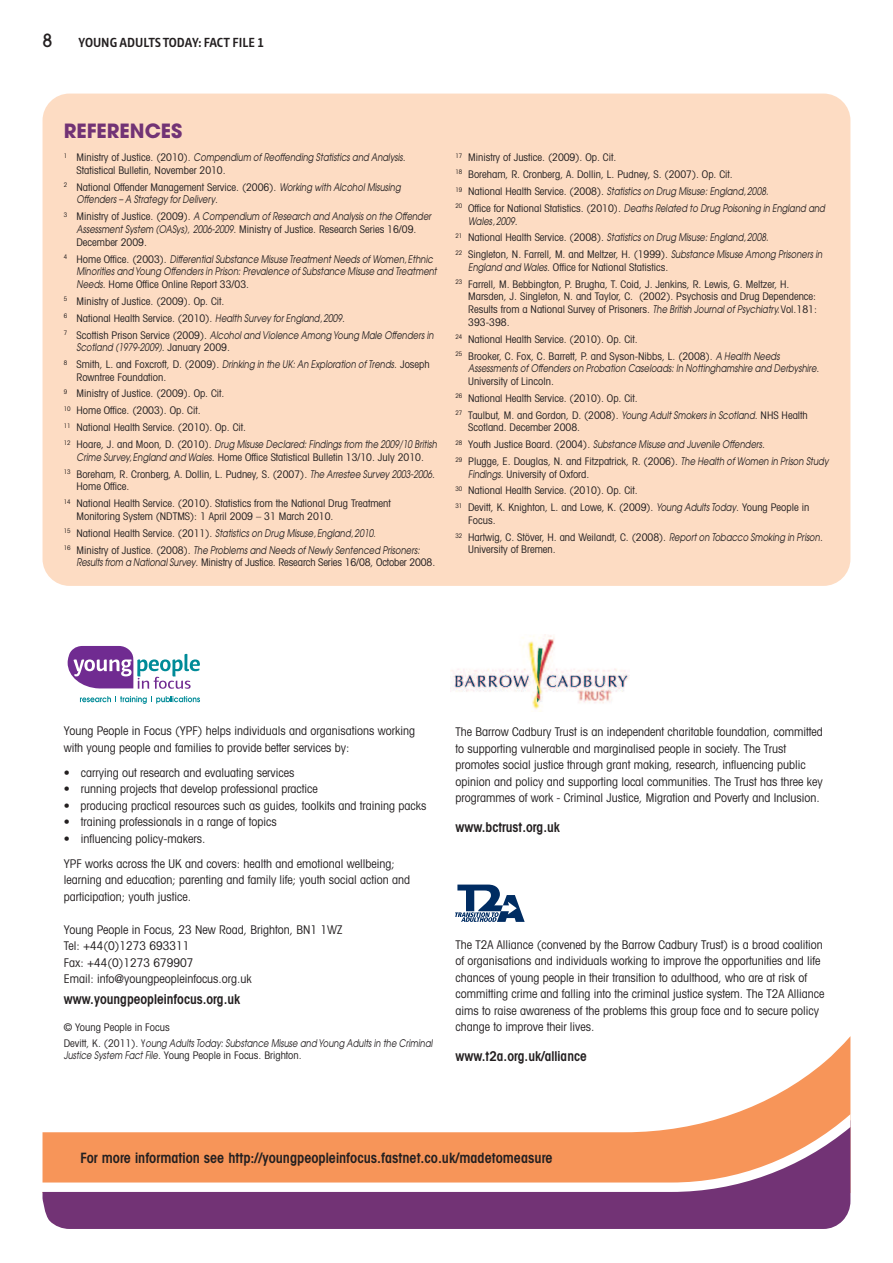
<style>
.page{position:relative;width:893px;height:1263px;background:#fff}
.page>*{position:absolute;margin:0;border:0;box-sizing:border-box;transform-origin:0 0}
.t1{font:700 19.5px "Avant Garde";color:#723375}
.t2{font:500 18px "Avant Garde";color:#231f20}
.t3{font:600 condensed 14.25px "Avant Garde";color:#231f20}
.t4{font:600 condensed 13.5px "Avant Garde";color:#231f20}
.t5{font:700 13.5px "Haptic";color:#231f20;scale:.9 1}
.t6{font:condensed 12px/16.5px "Avant Garde";color:#231f20}
.t7{font:condensed 10.5px/17px "Avant Garde";color:#231f20}
.t8{font:italic 10.5px/12.6px "Avant Garde";letter-spacing:.005em;color:#231f20;scale:.8 1}
.s1{font-style:italic;font-stretch:normal}
.s2{font-style:normal;font-stretch:condensed}
</style>
<div class="page">
<div style="left:43px;top:94px;width:807px;height:492px;background:#fddcc3;border-radius:27px"></div>
<img style="left:451px;top:634px;width:178px;height:78px">
<svg style="left:68px;top:646px;width:132px;height:43px"></svg>
<svg style="left:80px;top:696px;width:120px;height:8px"></svg>
<svg style="left:733px;top:1037px;width:117px;height:77px"></svg>
<div style="left:43px;top:1192px;width:807px;height:37px;background:#723375"></div>
<svg style="left:42px;top:1114px;width:808px;height:78px;fill:#f79559"></svg>
<svg style="left:455px;top:884px;width:70px;height:38px"></svg>
<h2 class="t2" style="left:43px;top:33px;width:11px">8</h2>
<p class="t5" style="left:78px;top:37px;width:208px">YOUNG ADULTSTODAY: FACT FILE 1</p>
<h1 class="t1" style="left:64px;top:123px;width:120px">REFERENCES</h1>
<p class="t7" style="left:77px;top:152px;width:331px;line-height:12.5px;text-indent:-13px"><sup>1</sup> Ministry of Justice. (2010). <span class="s1">Compendium of Reoffending Statistics and Analysis</span>.<br>Statistical Bulletin, November 2010.</p>
<p class="t8" style="left:77px;top:181px;width:407px;text-indent:-13px"><sup>2</sup> <span class="s2">National Offender Management Service. (2006).</span> Working with Alcohol Misusing<br>Offenders – A Strategy for Delivery<span class="s2">.</span></p>
<p class="t8" style="left:77px;top:210px;width:445px;text-indent:-13px"><sup>3</sup> <span class="s2">Ministry of Justice. (2009).</span> A Compendium of Research and Analysis on the Offender<br>Assessment System (OASys), 2006-2009<span class="s2">. Ministry of Justice. Research Series 16/09.<br>December 2009.</span></p>
<p class="t8" style="left:77px;top:253px;width:452px;text-indent:-13px"><sup>4</sup> <span class="s2">Home Office. (2003).</span> Differential Substance Misuse Treatment Needs of Women, Ethnic<br>Minorities and Young Offenders in Prison: Prevalence of Substance Misuse and Treatment<br>Needs<span class="s2">. Home Office Online Report 33/03.</span></p>
<p class="t7" style="left:64px;top:293px;width:371px"><sup>5</sup> Ministry of Justice. (2009). Op. Cit.<br><sup>6</sup> National Health Service. (2010). <span class="s1">Health Survey for England, 2009</span>.<br><sup>7</sup> Scottish Prison Service (2009). <span class="s1">Alcohol and Violence Among Young Male Offenders in</span></p>
<p class="t8" style="left:64px;top:339px;width:459px;line-height:17px;text-indent:13px">Scotland (1979-2009)<span class="s2">. January 2009.<br></span><sup>8</sup> <span class="s2">Smith, L. and Foxcroft, D. (2009).</span> Drinking in the UK: An Exploration of Trends<span class="s2">. Joseph</span></p>
<p class="t7" style="left:64px;top:369px;width:375px;text-indent:13px">Rowntree Foundation.<br><sup>9</sup> Ministry of Justice. (2009). Op. Cit.<br><sup>10</sup> Home Office. (2003). Op. Cit.<br><sup>11</sup> National Health Service. (2010). Op. Cit.<br><sup>12</sup> Hoare, J. and Moon, D. (2010). <span class="s1">Drug Misuse Declared: Findings from the 2009/10 British</span></p>
<p class="t7" style="left:64px;top:450px;width:373px;text-align:center"><span class="s1">Crime Survey, England and Wales</span>. Home Office Statistical Bulletin 13/10. July 2010.<br><sup>13</sup> Boreham, R. Cronberg, A. Dollin, L. Pudney, S. (2007). <span class="s1">The Arrestee Survey 2003-2006</span>.</p>
<p class="t7" style="left:64px;top:479px;width:329px;text-indent:13px">Home Office.<br><sup>14</sup> National Health Service. (2010). Statistics from the National Drug Treatment</p>
<p class="t7" style="left:64px;top:508px;width:357px;text-indent:13px">Monitoring System (NDTMS): 1 April 2009 – 31 March 2010.<br><sup>15</sup> National Health Service. (2011). <span class="s1">Statistics on Drug Misuse, England, 2010</span>.<br><sup>16</sup> Ministry of Justice. (2008). <span class="s1">The Problems and Needs of Newly Sentenced Prisoners:</span></p>
<p class="t7" style="left:77px;top:555px;width:360px"><span class="s1">Results from a National Survey</span>. Ministry of Justice. Research Series 16/08, October 2008.</p>
<p class="t7" style="left:455px;top:150px;width:371px"><sup>17</sup> Ministry of Justice. (2009). Op. Cit.<br><sup>18</sup> Boreham, R. Cronberg, A. Dollin, L. Pudney, S. (2007). Op. Cit.<br><sup>19</sup> National Health Service. (2008). <span class="s1">Statistics on Drug Misuse: England, 2008.<br></span><sup>20</sup> Office for National Statistics. (2010). <span class="s1">Deaths Related to Drug Poisoning in England and</span></p>
<p class="t8" style="left:455px;top:212px;width:460px;line-height:17px;text-indent:13px">Wales, 2009<span class="s2">.<br></span><sup>21</sup> <span class="s2">National Health Service. (2008).</span> Statistics on Drug Misuse: England, 2008.<br><sup>22</sup> <span class="s2">Singleton, N. Farrell, M. and Meltzer, H. (1999).</span> Substance Misuse Among Prisoners in</p>
<p class="t7" style="left:455px;top:260px;width:335px;text-indent:13px"><span class="s1">England and Wales</span>. Office for National Statistics.<br><sup>23</sup> Farrell, M. Bebbington, P. Brugha, T. Coid, J. Jenkins, R. Lewis, G. Meltzer, H.</p>
<p class="t7" style="left:468px;top:291px;width:350px;line-height:12.6px;text-align:justify">Marsden, J. Singleton, N. and Taylor, C. (2002). Psychosis and Drug Dependence:<br>Results from a National Survey of Prisoners. <span class="s1">The British Journal of Psychiatry.</span> Vol.181:<br>393-398.</p>
<p class="t7" style="left:455px;top:331px;width:326px"><sup>24</sup> National Health Service. (2010). Op. Cit.<br><sup>25</sup> Brooker, C. Fox, C. Barrett, P. and Syson-Nibbs, L. (2008). <span class="s1">A Health Needs</span></p>
<p class="t8" style="left:468px;top:362px;width:441px">Assessments of Offenders on Probation Caseloads: In Nottinghamshire and Derbyshire<span class="s2">.<br>University of Lincoln.</span></p>
<p class="t7" style="left:455px;top:390px;width:354px"><sup>26</sup> National Health Service. (2010). Op. Cit.<br><sup>27</sup> Taulbut, M. and Gordon, D. (2008). <span class="s1">Young Adult Smokers in Scotland</span>. NHS Health</p>
<p class="t7" style="left:455px;top:420px;width:374px;text-indent:13px">Scotland. December 2008.<br><sup>28</sup> Youth Justice Board. (2004). <span class="s1">Substance Misuse and Juvenile Offenders</span>.<br><sup>29</sup> Plugge, E. Douglas, N. and Fitzpatrick, R. (2006). <span class="s1">The Health of Women in Prison Study</span></p>
<p class="t7" style="left:455px;top:466px;width:355px;text-indent:13px"><span class="s1">Findings</span>. University of Oxford.<br><sup>30</sup> National Health Service. (2010). Op. Cit.<br><sup>31</sup> Devitt, K. Knighton, L. and Lowe, K. (2009). <span class="s1">Young Adults Today</span>. Young People in</p>
<p class="t7" style="left:455px;top:513px;width:369px;text-indent:13px">Focus.<br><sup>32</sup> Hartwig, C. Stöver, H. and Weilandt, C. (2008). <span class="s1">Report on Tobacco Smoking in Prison</span>.</p>
<p class="t7" style="left:468px;top:542px;width:89px">University of Bremen.</p>
<p class="t6" style="left:64px;top:724px;width:353px">Young People in Focus (YPF) helps individuals and organisations working with young people and families to provide better services by:</p>
<p class="t6" style="left:64px;top:765px;width:232px">• carrying out research and evaluating services</p>
<p class="t6" style="left:64px;top:782px;width:256px">• running projects that develop professional practice</p>
<p class="t6" style="left:64px;top:798px;width:364px">• producing practical resources such as guides, toolkits and training packs</p>
<p class="t6" style="left:64px;top:815px;width:214px">• training professionals in a range of topics</p>
<p class="t6" style="left:64px;top:827px;width:333px;line-height:25px">• influencing policy-makers.<br>YPF works across the UK and covers: health and emotional wellbeing;</p>
<p class="t6" style="left:64px;top:873px;width:348px">learning and education; parenting and family life; youth social action and participation; youth justice.</p>
<p class="t6" style="left:64px;top:922px;width:280px">Young People in Focus, 23 New Road, Brighton, BN1 1WZ Tel: +44(0)1273 693311<br>Fax: +44(0)1273 679907<br>Email: info@youngpeopleinfocus.org.uk</p>
<p class="t4" style="left:64px;top:994px;width:178px">www.youngpeopleinfocus.org.uk</p>
<p class="t8" style="left:64px;top:1019px;width:462px;line-height:16.2px"><span class="s2">© Young People in Focus<br>Devitt, K. (2011). Y</span>oung Adults Today: Substance Misuse and Young Adults in the Criminal</p>
<p class="t7" style="left:64px;top:1048px;width:239px"><span class="s1">Justice System Fact File</span>. Young People in Focus. Brighton.</p>
<p class="t6" style="left:455px;top:725px;width:369px">The Barrow Cadbury Trust is an independent charitable foundation, committed to supporting vulnerable and marginalised people in society. The Trust promotes social justice through grant making, research, influencing public opinion and policy and supporting local communities. The Trust has three key programmes of work - Criminal Justice, Migration and Poverty and Inclusion.</p>
<p class="t4" style="left:455px;top:822px;width:106px">www.bctrust.org.uk</p>
<p class="t6" style="left:455px;top:937px;width:371px">The T2A Alliance (convened by the Barrow Cadbury Trust) is a broad coalition of organisations and individuals working to improve the opportunities and life chances of young people in their transition to adulthood, who are at risk of committing crime and falling into the criminal justice system. The T2A Alliance aims to raise awareness of the problems this group face and to secure policy change to improve their lives.</p>
<p class="t4" style="left:455px;top:1051px;width:133px">www.t2a.org.uk/alliance</p>
<h3 class="t3" style="left:80px;top:1152px;width:474px">For more information see http://youngpeopleinfocus.fastnet.co.uk/madetomeasure</h3>
</div>
